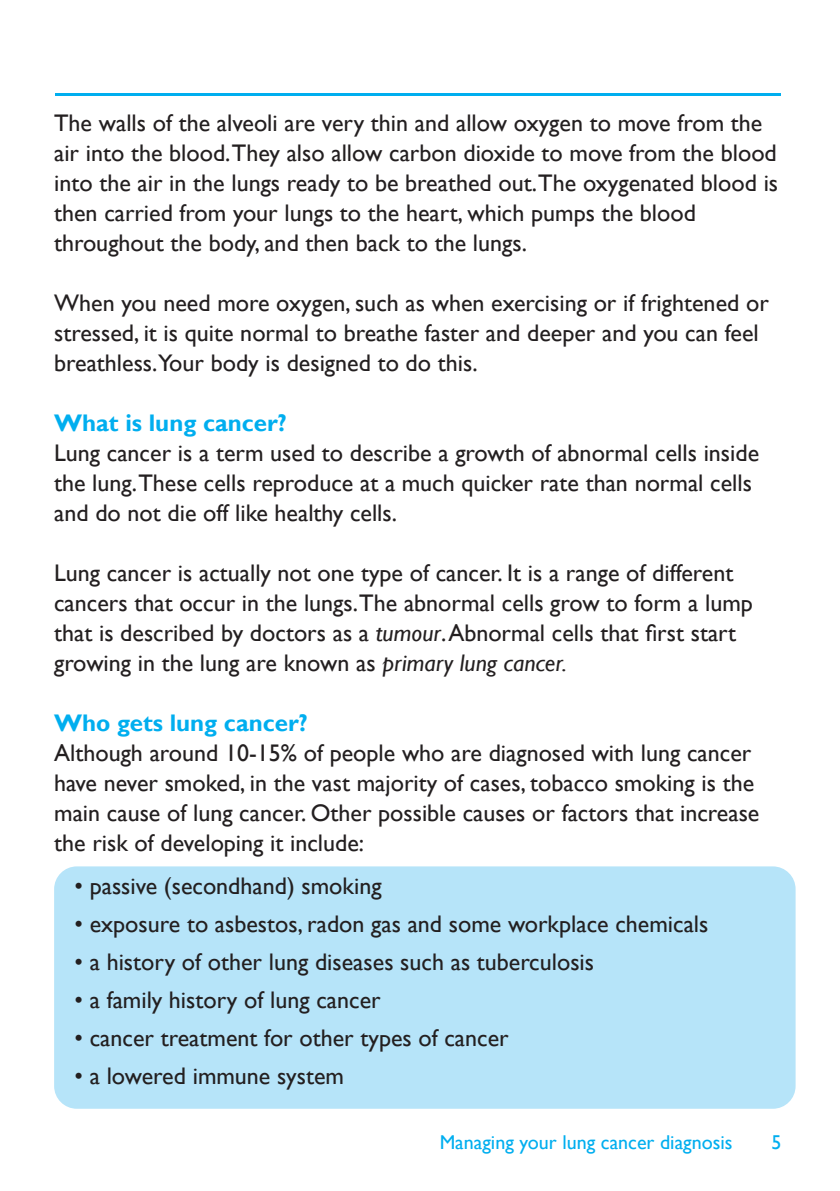
<style>
.page{position:relative;width:840px;height:1191px;background:#fff}
.page>*{position:absolute;margin:0;border:0;box-sizing:border-box;transform-origin:0 0}
.t1{font:24px/30px "Gill Sans";color:#231f20}
.t2{font:700 24px "Gill Sans";color:#00aeef}
.t3{font:20px "Gill Sans";color:#00aeef}
.s1{font-style:italic}
</style>
<div class="page">
<hr style="left:55px;top:94px;width:724px;height:2px;background:#00aeef">
<div style="left:54px;top:866px;width:741px;height:242px;background:#b6e4f9;border-radius:23px"></div>
<p class="t1" style="left:54px;top:108px;width:725px">The walls of the alveoli are very thin and allow oxygen to move from the air into the blood.They also allow carbon dioxide to move from the blood into the air in the lungs ready to be breathed out.The oxygenated blood is then carried from your lungs to the heart, which pumps the blood throughout the body, and then back to the lungs.</p>
<p class="t1" style="left:54px;top:288px;width:715px">When you need more oxygen, such as when exercising or if frightened or stressed, it is quite normal to breathe faster and deeper and you can feel breathless.Your body is designed to do this.</p>
<p class="t2" style="left:54px;top:408px;width:234px">What is lung cancer?</p>
<p class="t1" style="left:54px;top:438px;width:706px">Lung cancer is a term used to describe a growth of abnormal cells inside the lung.These cells reproduce at a much quicker rate than normal cells and do not die off like healthy cells.</p>
<p class="t1" style="left:54px;top:558px;width:699px">Lung cancer is actually not one type of cancer. It is a range of different cancers that occur in the lungs.The abnormal cells grow to form a lump that is described by doctors as a <span class="s1">tumour</span>. Abnormal cells that first start growing in the lung are known as <span class="s1">primary lung cancer.</span></p>
<p class="t2" style="left:54px;top:708px;width:255px">Who gets lung cancer?</p>
<p class="t1" style="left:54px;top:738px;width:706px">Although around 10-15% of people who are diagnosed with lung cancer have never smoked, in the vast majority of cases, tobacco smoking is the main cause of lung cancer. Other possible causes or factors that increase the risk of developing it include:</p>
<p class="t1" style="left:74px;top:871px;width:308px">• passive (secondhand) smoking</p>
<p class="t1" style="left:74px;top:909px;width:635px">• exposure to asbestos, radon gas and some workplace chemicals</p>
<p class="t1" style="left:74px;top:947px;width:520px">• a history of other lung diseases such as tuberculosis</p>
<p class="t1" style="left:74px;top:985px;width:307px">• a family history of lung cancer</p>
<p class="t1" style="left:74px;top:1023px;width:435px">• cancer treatment for other types of cancer</p>
<p class="t1" style="left:74px;top:1061px;width:271px">• a lowered immune system</p>
<p class="t3" style="left:439px;top:1130px;width:294px">Managing your lung cancer diagnosis</p>
<p class="t3" style="left:771px;top:1130px;width:11px">5</p>
</div>
